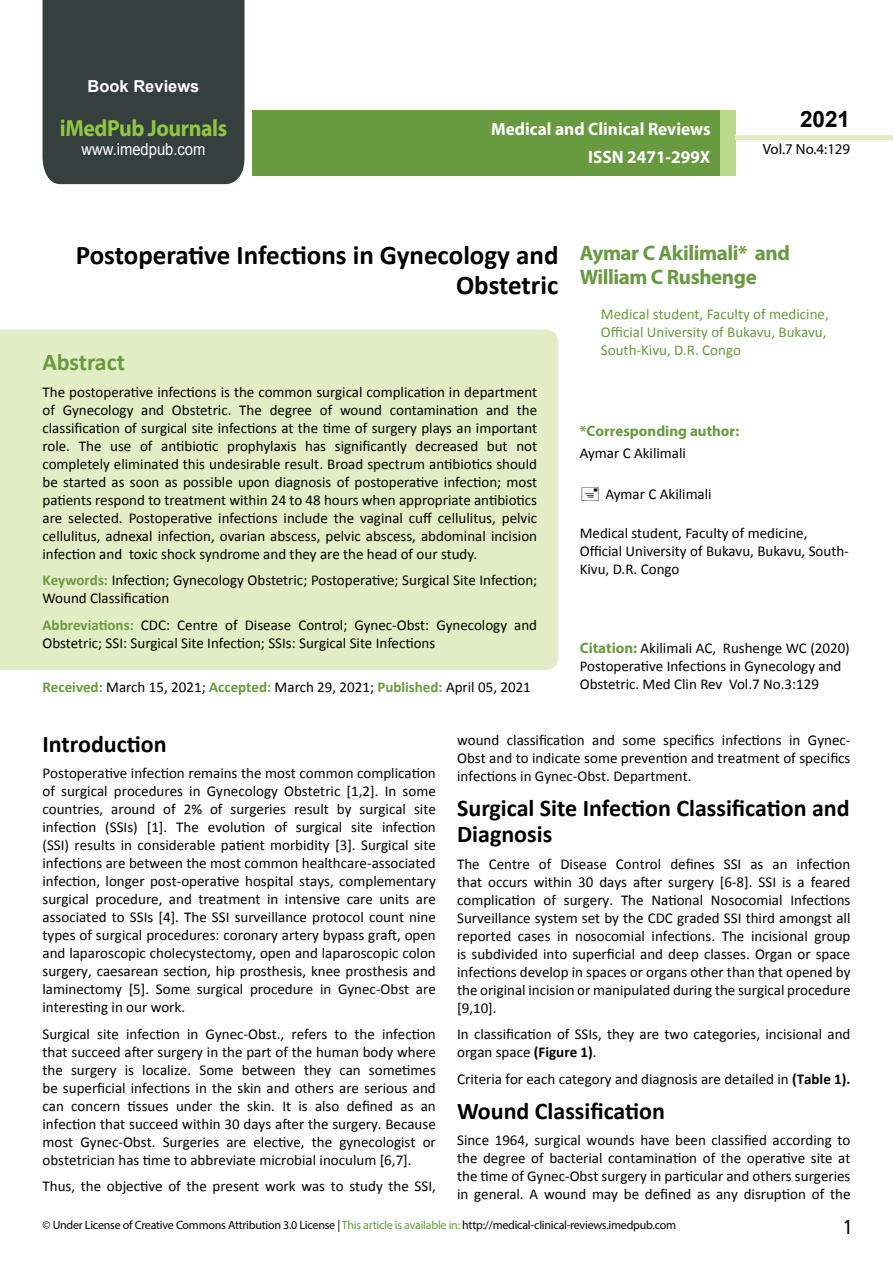
<style>
.page{position:relative;width:893px;height:1263px;background:#fff}
.page>*{position:absolute;margin:0;border:0;box-sizing:border-box;transform-origin:0 0}
.t1{font:700 27px/29.7px "Calibri";color:#000;text-align:right}
.t2{font:25.5px "Tunga";color:#000}
.t3{font:700 24px/26.4px "Calibri";color:#000}
.t4{font:700 24px "Calibri";letter-spacing:-.005em;color:#689a40}
.t5{font:700 23.4px "Myriad Pro";letter-spacing:-.02em;color:#8fc741;scale:.93 1}
.t6{font:700 22.5px "Arial";color:#000}
.t7{font:700 21px/24px "Myriad Pro";letter-spacing:-.02em;color:#689a40}
.t8{font:700 18px/28px "Myriad Pro";color:#fff;text-align:right;scale:.96 1}
.t9{font:16.5px "Arial";color:#fff;scale:.89 1}
.t10{font:700 16.5px "Arial";color:#fff}
.t11{font:15px/18px "Calibri";color:#000;text-align:justify}
.t12{font:15px/18px "Calibri";color:#689a40}
.t13{font:700 15px "Myriad Pro";color:#689a40}
.t14{font:14.85px "Myriad Pro";color:#000}
.t15{font:12px "Myriad Pro";letter-spacing:-.02em;color:#000}
.s1{font-weight:700;color:#689a40}
.s2{font-weight:700}
.s3{font-family:"Myriad Pro";font-weight:700;color:#689a40}
.s4{color:#689a40}
</style>
<div class="page">
<div style="left:43px;top:0;width:201px;height:184px;background:#353f3e"></div>
<div style="left:252px;top:110px;width:469px;height:66px;background:#689a40"></div>
<div style="left:720px;top:110px;width:16px;height:66px;background:#b9da89"></div>
<div style="left:736px;top:135px;width:157px;height:5px;background:#e1eec5"></div>
<div style="left:0;top:329px;width:558px;height:341px;background:#e1eec5"></div>
<p class="t10" style="left:88px;top:75px;width:113px">Book Reviews</p>
<h3 class="t5" style="left:60px;top:113px;width:181px">iMedPub Journals</h3>
<p class="t9" style="left:82px;top:138px;width:141px">www.imedpub.com</p>
<p class="t8" style="left:491px;top:115px;width:230px">Medical and Clinical Reviews<br>ISSN 2471-299X</p>
<h3 class="t6" style="left:800px;top:104px;width:52px">2021</h3>
<p class="t14" style="left:763px;top:140px;width:89px">Vol.7 No.4:129</p>
<h3 class="t7" style="left:580px;top:240px;width:212px">Aymar C Akilimali* and<br>William C Rushenge</h3>
<p class="t12" style="left:601px;top:305px;width:229px">Medical student, Faculty of medicine,<br>Official University of Bukavu, Bukavu,<br>South-Kivu, D.R. Congo</p>
<h1 class="t1" style="left:76px;top:240px;width:484px">Postoperative Infections in Gynecology and<br>Obstetric</h1>
<h3 class="t4" style="left:43px;top:347px;width:84px">Abstract</h3>
<p class="t11" style="left:43px;top:383px;width:496px">The postoperative infections is the common surgical complication in department of Gynecology and Obstetric. The degree of wound contamination and the classification of surgical site infections at the time of surgery plays an important role. The use of antibiotic prophylaxis has significantly decreased but not completely eliminated this undesirable result. Broad spectrum antibiotics should be started as soon as possible upon diagnosis of postoperative infection; most patients respond to treatment within 24 to 48 hours when appropriate antibiotics are selected. Postoperative infections include the vaginal cuff cellulitus, pelvic cellulitus, adnexal infection, ovarian abscess, pelvic abscess, abdominal incision infection and toxic shock syndrome and they are the head of our study.</p>
<p class="t11" style="left:43px;top:571px;width:496px"><span class="s1">Keywords:</span> Infection; Gynecology Obstetric; Postoperative; Surgical Site Infection;<br>Wound Classification</p>
<p class="t11" style="left:43px;top:616px;width:496px"><span class="s1">Abbreviations:</span> CDC: Centre of Disease Control; Gynec-Obst: Gynecology and<br>Obstetric; SSI: Surgical Site Infection; SSIs: Surgical Site Infections</p>
<p class="t11" style="left:43px;top:678px;width:490px"><span class="s1">Received:</span> March 15, 2021; <span class="s1">Accepted:</span> March 29, 2021; <span class="s1">Published:</span> April 05, 2021</p>
<p class="t11" style="left:457px;top:731px;width:395px">wound classification and some specifics infections in Gynec-Obst and to indicate some prevention and treatment of specifics infections in Gynec-Obst. Department.</p>
<h3 class="t3" style="left:457px;top:794px;width:394px">Surgical Site Infection Classification and<br>Diagnosis</h3>
<p class="t11" style="left:457px;top:855px;width:395px">The Centre of Disease Control defines SSI as an infection that occurs within 30 days after surgery [6-8]. SSI is a feared complication of surgery. The National Nosocomial Infections Surveillance system set by the CDC graded SSI third amongst all reported cases in nosocomial infections. The incisional group is subdivided into superficial and deep classes. Organ or space infections develop in spaces or organs other than that opened by the original incision or manipulated during the surgical procedure [9,10].</p>
<p class="t11" style="left:457px;top:1025px;width:395px">In classification of SSIs, they are two categories, incisional and organ space <span class="s2">(Figure 1)</span>.</p>
<p class="t11" style="left:457px;top:1070px;width:395px">Criteria for each category and diagnosis are detailed in <span class="s2">(Table 1).</span></p>
<h3 class="t3" style="left:457px;top:1097px;width:209px">Wound Classification</h3>
<p class="t11" style="left:457px;top:1131px;width:395px">Since 1964, surgical wounds have been classified according to the degree of bacterial contamination of the operative site at the time of Gynec-Obst surgery in particular and others surgeries in general. A wound may be defined as any disruption of the</p>
<p class="t13" style="left:580px;top:421px;width:161px">*Corresponding author:</p>
<p class="t11" style="left:580px;top:444px;width:108px">Aymar C Akilimali</p>
<p class="t11" style="left:605px;top:485px;width:108px">Aymar C Akilimali</p>
<p class="t11" style="left:580px;top:524px;width:271px;text-align:left">Medical student, Faculty of medicine,<br>Official University of Bukavu, Bukavu, South-<br>Kivu, D.R. Congo</p>
<p class="t11" style="left:580px;top:639px;width:272px;text-align:left"><span class="s3">Citation:</span> Akilimali AC, Rushenge WC (2020)<br>Postoperative Infections in Gynecology and<br>Obstetric. Med Clin Rev Vol.7 No.3:129</p>
<h3 class="t3" style="left:43px;top:730px;width:126px">Introduction</h3>
<p class="t11" style="left:43px;top:764px;width:395px">Postoperative infection remains the most common complication of surgical procedures in Gynecology Obstetric [1,2]. In some countries, around of 2% of surgeries result by surgical site infection (SSIs) [1]. The evolution of surgical site infection (SSI) results in considerable patient morbidity [3]. Surgical site infections are between the most common healthcare-associated infection, longer post-operative hospital stays, complementary surgical procedure, and treatment in intensive care units are associated to SSIs [4]. The SSI surveillance protocol count nine types of surgical procedures: coronary artery bypass graft, open and laparoscopic cholecystectomy, open and laparoscopic colon surgery, caesarean section, hip prosthesis, knee prosthesis and laminectomy [5]. Some surgical procedure in Gynec-Obst are interesting in our work.</p>
<p class="t11" style="left:43px;top:1025px;width:395px">Surgical site infection in Gynec-Obst., refers to the infection that succeed after surgery in the part of the human body where the surgery is localize. Some between they can sometimes be superficial infections in the skin and others are serious and can concern tissues under the skin. It is also defined as an infection that succeed within 30 days after the surgery. Because most Gynec-Obst. Surgeries are elective, the gynecologist or obstetrician has time to abbreviate microbial inoculum [6,7].</p>
<p class="t11" style="left:43px;top:1177px;width:395px">Thus, the objective of the present work was to study the SSI,</p>
<p class="t15" style="left:43px;top:1218px;width:635px">© Under License of Creative Commons Attribution 3.0 License | <span class="s4">This article is available in:</span> http://medical-clinical-reviews.imedpub.com</p>
<h2 class="t2" style="left:844px;top:1210px;width:9px">1</h2>
</div>
